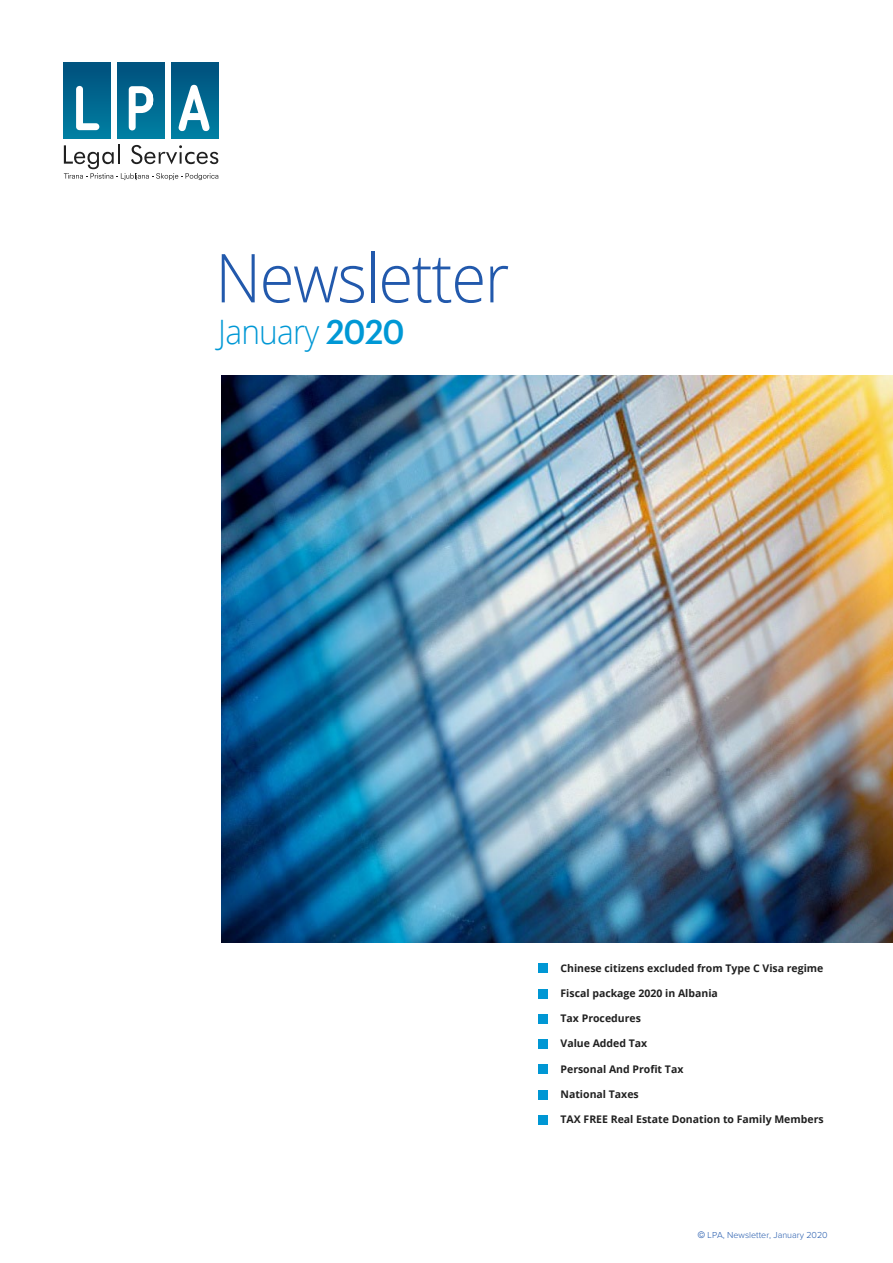
<style>
.page{position:relative;width:893px;height:1263px;background:#fff}
.page>*{position:absolute;margin:0;border:0;box-sizing:border-box;transform-origin:0 0}
.t1{font:300 67.5px "Open Sans";letter-spacing:-.025em;color:#2259ac;scale:.94 1}
.t2{font:300 33.6px "Open Sans";letter-spacing:-.025em;color:#0098d5;scale:.94 1}
.t3{font:700 10.5px "Open Sans";color:#202020}
.t4{font:300 9px "Proxima Nova";color:#2259ac}
.s1{font-family:"Graphik";font-weight:500}
.s2{font-family:"Univers LT Std"}
</style>
<div class="page">
<div style="left:64px;top:62px;width:47px;height:76px;background:linear-gradient(to bottom,#004f7c,#017fa2)"></div>
<svg style="left:76px;top:86px;width:23px;height:44px"></svg>
<div style="left:117px;top:62px;width:48px;height:76px;background:linear-gradient(to bottom,#00507c,#017fa2)"></div>
<svg style="left:129px;top:86px;width:24px;height:44px"></svg>
<div style="left:171px;top:62px;width:47px;height:76px;background:linear-gradient(to bottom,#004f7c,#007fa2)"></div>
<svg style="left:178px;top:85px;width:32px;height:46px"></svg>
<hr style="left:118px;top:144px;width:2px;height:20px;background:#202020">
<svg style="left:64px;top:145px;width:154px;height:35px"></svg>
<div style="left:538px;top:964px;width:9px;height:9px;background:#0097d4"></div>
<div style="left:538px;top:989px;width:9px;height:9px;background:#0097d4"></div>
<div style="left:538px;top:1014px;width:9px;height:9px;background:#0097d4"></div>
<div style="left:538px;top:1039px;width:9px;height:10px;background:#0097d4"></div>
<div style="left:538px;top:1065px;width:9px;height:9px;background:#0097d4"></div>
<div style="left:538px;top:1090px;width:9px;height:9px;background:#0097d4"></div>
<div style="left:538px;top:1115px;width:9px;height:9px;background:#0097d4"></div>
<img style="left:222px;top:376px;width:671px;height:567px">
<h1 class="t1" style="left:215px;top:232px;width:314px">Newsletter</h1>
<h2 class="t2" style="left:218px;top:308px;width:200px">January <span class="s1">2020</span></h2>
<p class="t3" style="left:560px;top:960px;width:264px">Chinese citizens excluded from Type C Visa regime</p>
<p class="t3" style="left:560px;top:986px;width:159px">Fiscal package 2020 in Albania</p>
<p class="t3" style="left:560px;top:1011px;width:82px">Tax Procedures</p>
<p class="t3" style="left:560px;top:1036px;width:88px">Value Added Tax</p>
<p class="t3" style="left:560px;top:1061px;width:124px">Personal And Profit Tax</p>
<p class="t3" style="left:560px;top:1086px;width:80px">National Taxes</p>
<p class="t3" style="left:560px;top:1112px;width:265px">TAX FREE Real Estate Donation to Family Members</p>
<p class="t4" style="left:698px;top:1230px;width:132px"><span class="s2">©</span> LPA, Newsletter, January 2020</p>
</div>
